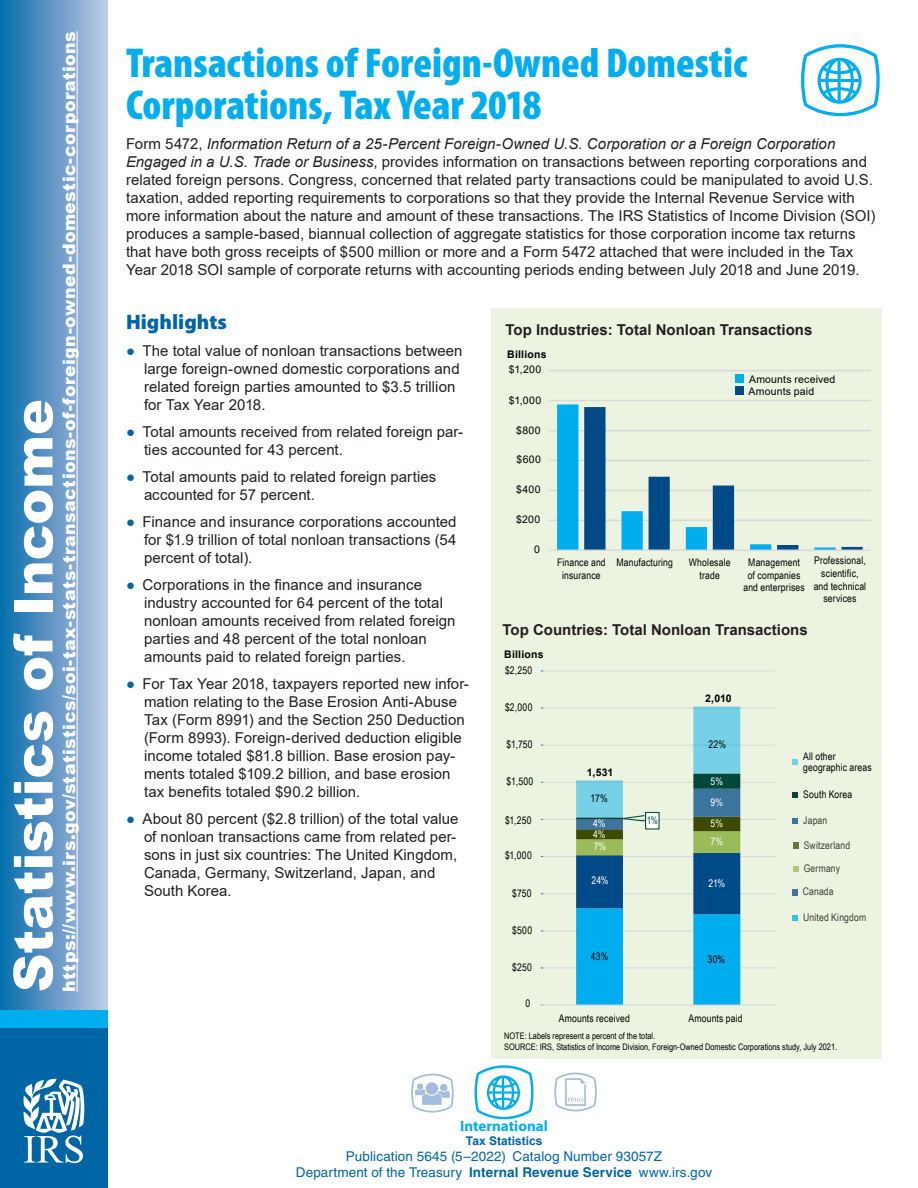
<style>
.page{position:relative;width:918px;height:1188px;background:#fff}
.page>*{position:absolute;margin:0;border:0;box-sizing:border-box;transform-origin:0 0}
.t1{font:900 54px "Arial";letter-spacing:-.005em;color:#fff}
.GenericHeading1{font:900 condensed 42px/42px "Myriad Pro";color:#00aeef}
.Heading2{font:900 21px "Myriad Pro";color:#0065a4}
.SOISideBarSubtitle{font:900 17.25px "Arial";letter-spacing:.03em;color:#fff}
.Body{font:15px/18px "Arial";letter-spacing:.005em;color:#231f20}
.t2{font:700 15px "Arial";color:#231f20}
.WebURL{font:700 15px "Myriad Pro";color:#00aeef}
.t3{font:13.5px "Helvetica LT Std";letter-spacing:.01em;color:#0065a4}
.t4{font:700 12px "Arial";color:#0065a4}
.t5{font:10.5px/12.6px "Arial Narrow";letter-spacing:.015em;color:#000;text-align:center}
.t6{font:10.5px/11.9px "Arial";letter-spacing:.02em;color:#000}
.t7{font:700 10.5px/15.6px "Arial";letter-spacing:.02em;color:#000}
.t8{font:10.5px/10.5px "Arial Narrow";color:#fff}
.t9{font:10.5px "Arial Narrow";color:#004839;scale:.93 1}
.t10{font:9px/10.8px "Arial Narrow";color:#000}
.s1{font-style:italic}
.s2{color:#0065a4}
.s3{font-family:"Arial Narrow";font-weight:400}
.s4{font-weight:700}
</style>
<div class="page">
<div style="left:0;top:1028px;width:108px;height:160px;background:#0065a4"></div>
<div style="left:0;top:0;width:108px;height:1010px;background:linear-gradient(to right,#066aaa,#c1cbe5)"></div>
<svg style="left:24px;top:1079px;width:60px;height:84px"></svg>
<div style="left:0;top:1010px;width:108px;height:18px;background:#00aeef"></div>
<svg style="left:801px;top:44px;width:79px;height:72px"></svg>
<div style="left:492px;top:308px;width:390px;height:750px;background:#ecf3e0"></div>
<hr style="left:549px;top:520px;width:322px;height:1px;background:#d9d9d9">
<hr style="left:549px;top:490px;width:322px;height:1px;background:#d9d9d9">
<hr style="left:549px;top:460px;width:322px;height:1px;background:#d9d9d9">
<hr style="left:549px;top:430px;width:322px;height:1px;background:#d9d9d9">
<hr style="left:549px;top:400px;width:322px;height:1px;background:#d9d9d9">
<hr style="left:549px;top:370px;width:322px;height:1px;background:#d9d9d9">
<svg style="left:557px;top:404px;width:306px;height:146px"></svg>
<hr style="left:549px;top:550px;width:322px;height:1px;background:#d9d9d9">
<div style="left:735px;top:374px;width:9px;height:9px;background:#00adee"></div>
<div style="left:735px;top:386px;width:9px;height:9px;background:#004a87"></div>
<hr style="left:77px;top:31px;width:1px;height:961px;background:#fff">
<svg style="left:411px;top:1074px;width:43px;height:39px"></svg>
<svg style="left:554px;top:1073px;width:43px;height:38px"></svg>
<svg style="left:474px;top:1065px;width:60px;height:54px"></svg>
<hr style="left:541px;top:967px;width:235px;height:1px;background:#d9d9d9">
<hr style="left:541px;top:930px;width:235px;height:2px;background:#d9d9d9">
<hr style="left:541px;top:893px;width:235px;height:1px;background:#d9d9d9">
<hr style="left:541px;top:856px;width:235px;height:1px;background:#d9d9d9">
<hr style="left:541px;top:819px;width:235px;height:1px;background:#d9d9d9">
<hr style="left:541px;top:782px;width:235px;height:1px;background:#d9d9d9">
<hr style="left:541px;top:745px;width:235px;height:1px;background:#d9d9d9">
<hr style="left:541px;top:707px;width:235px;height:2px;background:#d9d9d9">
<hr style="left:541px;top:670px;width:235px;height:1px;background:#d9d9d9">
<hr style="left:541px;top:1005px;width:235px;height:1px;background:#d9d9d9">
<svg style="left:576px;top:707px;width:164px;height:298px"></svg>
<svg style="left:792px;top:759px;width:6px;height:6px"></svg>
<svg style="left:792px;top:792px;width:6px;height:6px"></svg>
<svg style="left:792px;top:818px;width:6px;height:6px"></svg>
<svg style="left:793px;top:843px;width:6px;height:6px"></svg>
<svg style="left:793px;top:866px;width:6px;height:6px"></svg>
<svg style="left:792px;top:889px;width:6px;height:6px"></svg>
<svg style="left:792px;top:915px;width:6px;height:6px"></svg>
<h1 class="t1" style="left:-6px;top:992px;width:595px;rotate:-90deg">Statistics of Income</h1>
<p class="SOISideBarSubtitle" style="left:56px;top:992px;width:962px;rotate:-90deg">https://www.irs.gov/statistics/soi-tax-stats-transactions-of-foreign-owned-domestic-corporations</p>
<p class="GenericHeading1" style="left:126px;top:40px;width:623px">Transactions of Foreign-Owned Domestic<br>Corporations, Tax Year 2018</p>
<p class="Body" style="left:126px;top:135px;width:751px">Form 5472, <span class="s1">Information Return of a 25-Percent Foreign-Owned U.S. Corporation or a Foreign Corporation Engaged in a U.S. Trade or Business</span>, provides information on transactions between reporting corporations and related foreign persons. Congress, concerned that related party transactions could be manipulated to avoid U.S. taxation, added reporting requirements to corporations so that they provide the Internal Revenue Service with more information about the nature and amount of these transactions. The IRS Statistics of Income Division (SOI) produces a sample-based, biannual collection of aggregate statistics for those corporation income tax returns that have both gross receipts of $500 million or more and a Form 5472 attached that were included in the Tax Year 2018 SOI sample of corporate returns with accounting periods ending between July 2018 and June 2019.</p>
<p class="Heading2" style="left:126px;top:307px;width:103px">Highlights</p>
<p class="Body" style="left:144px;top:341px;width:320px;text-indent:-18px"><span class="s2">●</span> The total value of nonloan transactions between large foreign-owned domestic corporations and related foreign parties amounted to $3.5 trillion for Tax Year 2018.</p>
<p class="Body" style="left:144px;top:422px;width:321px;text-indent:-18px"><span class="s2">●</span> Total amounts received from related foreign par&shy;ties accounted for 43 percent.</p>
<p class="Body" style="left:144px;top:467px;width:294px;text-indent:-18px"><span class="s2">●</span> Total amounts paid to related foreign parties accounted for 57 percent.</p>
<p class="Body" style="left:144px;top:512px;width:314px;text-align:justify;text-indent:-18px"><span class="s2">●</span> Finance and insurance corporations accounted for $1.9 trillion of total nonloan transactions (54 percent of total).</p>
<p class="Body" style="left:144px;top:575px;width:313px;text-indent:-18px"><span class="s2">●</span> Corporations in the finance and insurance industry accounted for 64 percent of the total nonloan amounts received from related foreign parties and 48 percent of the total nonloan amounts paid to related foreign parties.</p>
<p class="Body" style="left:144px;top:674px;width:326px;text-indent:-18px"><span class="s2">●</span> For Tax Year 2018, taxpayers reported new infor&shy;mation relating to the Base Erosion Anti-Abuse Tax (Form 8991) and the Section 250 Deduction (Form 8993). Foreign-derived deduction eligible income totaled $81.8 billion. Base erosion pay&shy;ments totaled $109.2 billion, and base erosion tax benefits totaled $90.2 billion.</p>
<p class="Body" style="left:144px;top:809px;width:316px;text-indent:-18px"><span class="s2">●</span> About 80 percent ($2.8 trillion) of the total value of nonloan transactions came from related per&shy;sons in just six countries: The United Kingdom, Canada, Germany, Switzerland, Japan, and South Korea.</p>
<p class="t2" style="left:506px;top:319px;width:308px">Top Industries: Total Nonloan Transactions</p>
<p class="t6" style="left:509px;top:363px;width:34px">$1,200</p>
<p class="t6" style="left:509px;top:395px;width:34px">$1,000</p>
<p class="t6" style="left:516px;top:425px;width:26px">$800</p>
<p class="t6" style="left:517px;top:453px;width:26px">$600</p>
<p class="t6" style="left:516px;top:484px;width:26px">$400</p>
<p class="t6" style="left:516px;top:514px;width:26px">$200</p>
<p class="t6" style="left:534px;top:543px;width:7px">0</p>
<p class="t7" style="left:507px;top:347px;width:41px">Billions</p>
<p class="t6" style="left:749px;top:373px;width:88px">Amounts received<br>Amounts paid</p>
<p class="t5" style="left:557px;top:556px;width:50px">Finance and insurance</p>
<p class="t5" style="left:616px;top:556px;width:58px">Manufacturing</p>
<p class="t5" style="left:689px;top:556px;width:43px">Wholesale trade</p>
<p class="t5" style="left:743px;top:556px;width:63px">Management of companies and enterprises</p>
<p class="t5" style="left:814px;top:554px;width:54px">Professional, scientific, and technical services</p>
<p class="t2" style="left:502px;top:620px;width:307px">Top Countries: Total Nonloan Transactions</p>
<p class="t7" style="left:504px;top:647px;width:41px">Billions <span class="s3">$2,250</span></p>
<p class="t5" style="left:505px;top:701px;width:29px">$2,000</p>
<p class="t5" style="left:507px;top:738px;width:28px">$1,750</p>
<p class="t5" style="left:507px;top:775px;width:28px">$1,500</p>
<p class="t5" style="left:505px;top:813px;width:28px">$1,250</p>
<p class="t5" style="left:505px;top:849px;width:28px">$1,000</p>
<p class="t5" style="left:512px;top:886px;width:21px">$750</p>
<p class="t5" style="left:512px;top:924px;width:22px">$500</p>
<p class="t5" style="left:512px;top:961px;width:21px">$250</p>
<p class="t5" style="left:526px;top:997px;width:6px">0</p>
<p class="t7" style="left:705px;top:690px;width:28px">2,010</p>
<p class="t5" style="left:708px;top:738px;width:19px">22%</p>
<p class="t8" style="left:711px;top:771px;width:14px;line-height:20.2px">5%<br>9%</p>
<p class="t8" style="left:711px;top:814px;width:14px;line-height:18px">5%<br>7%</p>
<p class="t8" style="left:708px;top:877px;width:18px">21%</p>
<p class="t5" style="left:803px;top:751px;width:70px;line-height:10.5px;text-align:left">All other geographic areas</p>
<p class="t5" style="left:803px;top:788px;width:51px">South Korea</p>
<p class="t5" style="left:803px;top:813px;width:26px">Japan</p>
<p class="t5" style="left:804px;top:838px;width:48px">Switzerland</p>
<p class="t5" style="left:804px;top:861px;width:38px">Germany</p>
<p class="t5" style="left:803px;top:885px;width:32px">Canada</p>
<p class="t5" style="left:803px;top:910px;width:65px">United Kingdom</p>
<p class="t7" style="left:587px;top:764px;width:28px">1,531</p>
<p class="t5" style="left:591px;top:792px;width:19px">17%</p>
<p class="t8" style="left:593px;top:818px;width:14px">4%<br>4%</p>
<p class="t8" style="left:594px;top:841px;width:14px">7%</p>
<p class="t8" style="left:592px;top:874px;width:19px">24%</p>
<p class="t9" style="left:647px;top:812px;width:14px">1%</p>
<p class="t5" style="left:591px;top:949px;width:19px">43%</p>
<p class="t5" style="left:708px;top:952px;width:19px">30%</p>
<p class="t5" style="left:559px;top:1011px;width:73px">Amounts received</p>
<p class="t5" style="left:688px;top:1011px;width:56px">Amounts paid</p>
<p class="t10" style="left:504px;top:1030px;width:334px">NOTE: Labels represent a percent of the total.<br>SOURCE: IRS, Statistics of Income Division, Foreign-Owned Domestic Corporations study, July 2021.</p>
<p class="WebURL" style="left:460px;top:1116px;width:89px">International</p>
<p class="t4" style="left:466px;top:1133px;width:78px">Tax Statistics</p>
<p class="t3" style="left:346px;top:1148px;width:318px">Publication 5645 (5–2022) Catalog Number 93057Z</p>
<p class="t3" style="left:296px;top:1164px;width:418px">Department of the Treasury <span class="s4">Internal Revenue Service</span> www.irs.gov</p>
</div>
